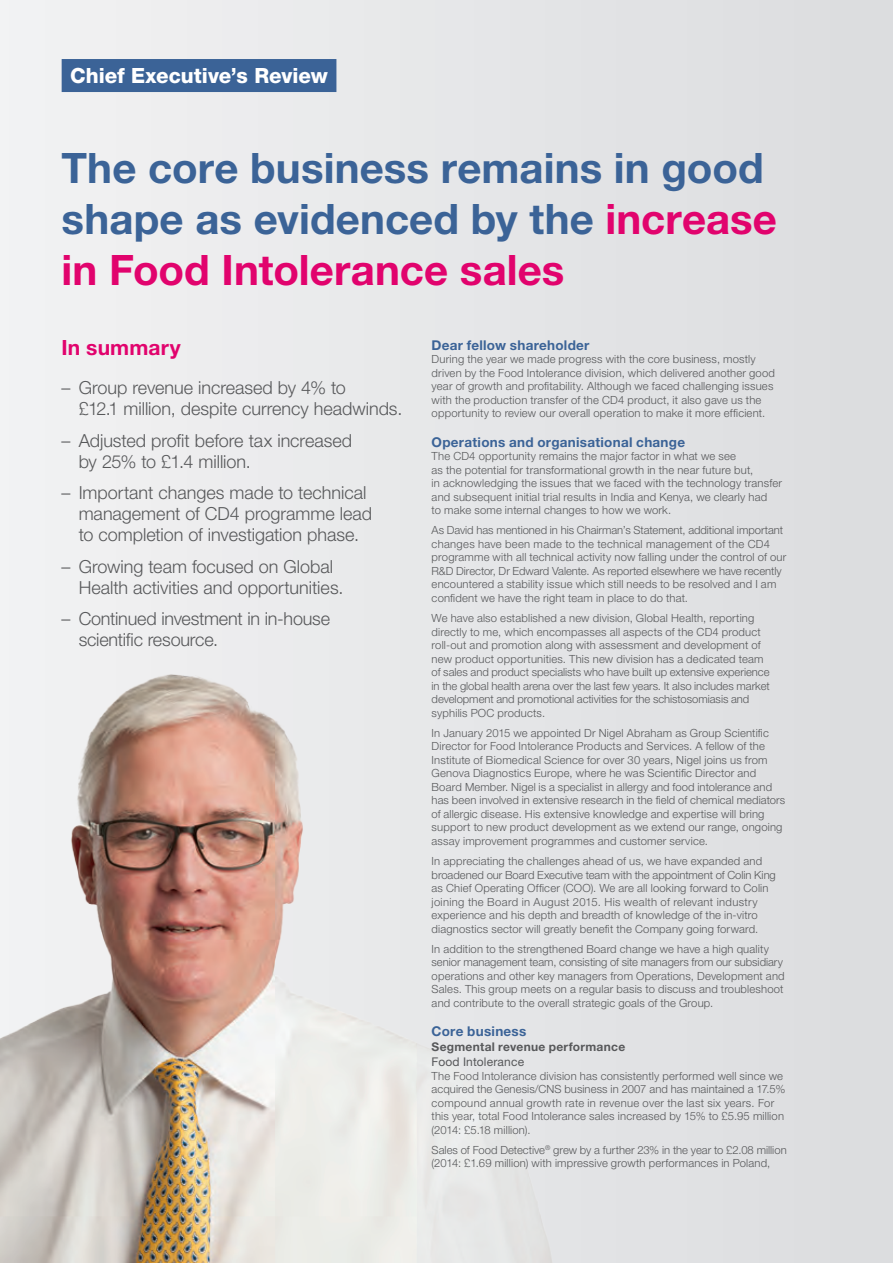
<style>
.page{position:relative;width:893px;height:1263px;background:#fff}
.page>*{position:absolute;margin:0;border:0;box-sizing:border-box;transform-origin:0 0}
.t1{font:700 42px/51px "Helvetica Neue LT Std";color:#3b6397}
.t2{font:800 21px "Helvetica Neue LT Std";color:#fff}
.t3{font:700 21px "Helvetica Neue LT Std";letter-spacing:.005em;color:#e1036d}
.t4{font:300 18px/21px "Helvetica Neue LT Std";color:#57585a}
.t5{font:700 13.5px "Helvetica Neue LT Std";letter-spacing:.02em;color:#3b6397}
.t6{font:700 12px "Helvetica Neue LT Std";letter-spacing:.025em;color:#57585a}
.t7{font:12px "Helvetica Neue LT Std";letter-spacing:.015em;color:#57585a}
.t8{font:300 11.25px/13.5px "Helvetica Neue LT Std";letter-spacing:.015em;color:#57585a}
.s1{color:#e1036d}
</style>
<div class="page">
<div style="left:0;top:0;width:893px;height:1263px;background:linear-gradient(to right,#f2f2f3,#dbdcde)"></div>
<div style="left:62px;top:59px;width:274px;height:33px;background:#3b6397"></div>
<img style="left:0;top:663px;width:417px;height:600px">
<div style="left:417px;top:1000px;width:146px;height:263px;background:#e5e6e7"></div>
<h2 class="t2" style="left:70px;top:63px;width:259px">Chief Executive’s Review</h2>
<h1 class="t1" style="left:62px;top:142px;width:717px">The core business remains in good shape as evidenced by the <span class="s1">increase in Food Intolerance sales</span></h1>
<h2 class="t3" style="left:62px;top:335px;width:121px">In summary</h2>
<h3 class="t4" style="left:79px;top:377px;width:325px;text-indent:-17px">– Group revenue increased by 4% to<br>£12.1 million, despite currency headwinds.</h3>
<h3 class="t4" style="left:79px;top:429px;width:275px;text-indent:-17px">– Adjusted profit before tax increased by 25% to £1.4 million.</h3>
<h3 class="t4" style="left:79px;top:482px;width:295px;text-indent:-17px">– Important changes made to technical management of CD4 programme lead to completion of investigation phase.</h3>
<h3 class="t4" style="left:79px;top:555px;width:266px;text-indent:-17px">– Growing team focused on Global<br>Health activities and opportunities.</h3>
<h3 class="t4" style="left:79px;top:608px;width:253px;text-indent:-17px">– Continued investment in in-house scientific resource.</h3>
<p class="t5" style="left:432px;top:337px;width:159px">Dear fellow shareholder</p>
<p class="t8" style="left:432px;top:352px;width:345px">During the year we made progress with the core business, mostly driven by the Food Intolerance division, which delivered another good year of growth and profitability. Although we faced challenging issues with the production transfer of the CD4 product, it also gave us the opportunity to review our overall operation to make it more efficient.</p>
<p class="t5" style="left:432px;top:433px;width:255px">Operations and organisational change</p>
<p class="t8" style="left:432px;top:449px;width:352px">The CD4 opportunity remains the major factor in what we see<br>as the potential for transformational growth in the near future but,<br>in acknowledging the issues that we faced with the technology transfer and subsequent initial trial results in India and Kenya, we clearly had<br>to make some internal changes to how we work.</p>
<p class="t8" style="left:432px;top:523px;width:356px">As David has mentioned in his Chairman’s Statement, additional important changes have been made to the technical management of the CD4 programme with all technical activity now falling under the control of our R&amp;D Director, Dr Edward Valente. As reported elsewhere we have recently encountered a stability issue which still needs to be resolved and I am confident we have the right team in place to do that.</p>
<p class="t8" style="left:432px;top:611px;width:340px">We have also established a new division, Global Health, reporting directly to me, which encompasses all aspects of the CD4 product roll-out and promotion along with assessment and development of new product opportunities. This new division has a dedicated team of sales and product specialists who have built up extensive experience in the global health arena over the last few years. It also includes market development and promotional activities for the schistosomiasis and syphilis POC products.</p>
<p class="t8" style="left:432px;top:726px;width:355px">In January 2015 we appointed Dr Nigel Abraham as Group Scientific Director for Food Intolerance Products and Services. A fellow of the Institute of Biomedical Science for over 30 years, Nigel joins us from Genova Diagnostics Europe, where he was Scientific Director and Board Member. Nigel is a specialist in allergy and food intolerance and has been involved in extensive research in the field of chemical mediators of allergic disease. His extensive knowledge and expertise will bring support to new product development as we extend our range, ongoing assay improvement programmes and customer service.</p>
<p class="t8" style="left:432px;top:854px;width:346px">In appreciating the challenges ahead of us, we have expanded and broadened our Board Executive team with the appointment of Colin King as Chief Operating Officer (COO). We are all looking forward to Colin joining the Board in August 2015. His wealth of relevant industry experience and his depth and breadth of knowledge of the in-vitro diagnostics sector will greatly benefit the Company going forward.</p>
<p class="t8" style="left:432px;top:942px;width:355px">In addition to the strengthened Board change we have a high quality senior management team, consisting of site managers from our subsidiary operations and other key managers from Operations, Development and Sales. This group meets on a regular basis to discuss and troubleshoot and contribute to the overall strategic goals of the Group.</p>
<p class="t5" style="left:432px;top:1023px;width:96px">Core business</p>
<p class="t6" style="left:432px;top:1039px;width:195px">Segmental revenue performance</p>
<p class="t7" style="left:432px;top:1055px;width:94px">Food Intolerance</p>
<p class="t8" style="left:432px;top:1069px;width:355px">The Food Intolerance division has consistently performed well since we acquired the Genesis/CNS business in 2007 and has maintained a 17.5% compound annual growth rate in revenue over the last six years. For this year, total Food Intolerance sales increased by 15% to £5.95 million (2014: £5.18 million).</p>
<p class="t8" style="left:432px;top:1143px;width:357px">Sales of Food Detective<sup>®</sup> grew by a further 23% in the year to £2.08 million (2014: £1.69 million) with impressive growth performances in Poland,</p>
</div>
